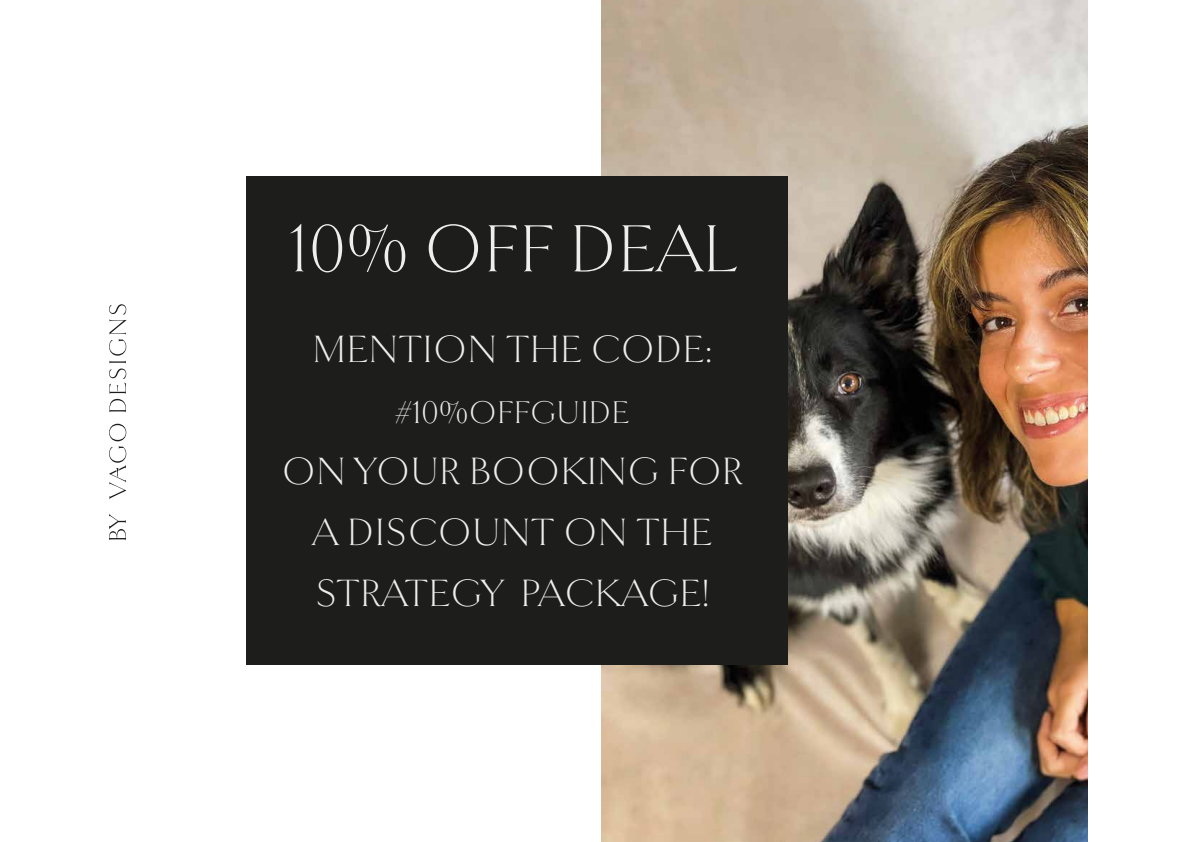
<style>
.page{position:relative;width:1191px;height:842px;background:#fff}
.page>*{position:absolute;margin:0;border:0;box-sizing:border-box;transform-origin:0 0}
.t1{font:300 70px "Goldenbook";color:#eeeeed}
.t2{font:300 40px/61px "Goldenbook";color:#eeeeed;text-align:center}
.t3{font:300 33px "Goldenbook";color:#eeeeed}
</style>
<div class="page">
<img style="left:601px;top:0;width:486px;height:842px">
<svg style="left:109px;top:514px;width:17px;height:26px"></svg>
<div style="left:247px;top:177px;width:541px;height:488px;background:#1d1d1b"></div>
<svg style="left:109px;top:424px;width:17px;height:75px"></svg>
<svg style="left:109px;top:304px;width:17px;height:108px"></svg>
<h1 class="t1" style="left:289px;top:208px;width:451px">10% OFF DEAL</h1>
<p class="t2" style="left:312px;top:319px;width:402px">MENTION THE CODE:</p>
<p class="t3" style="left:395px;top:393px;width:236px">#10%OFFGUIDE</p>
<p class="t2" style="left:282px;top:441px;width:463px">ON YOUR BOOKING FOR<br>A DISCOUNT ON THE<br>STRATEGY PACKAGE!</p>
</div>
